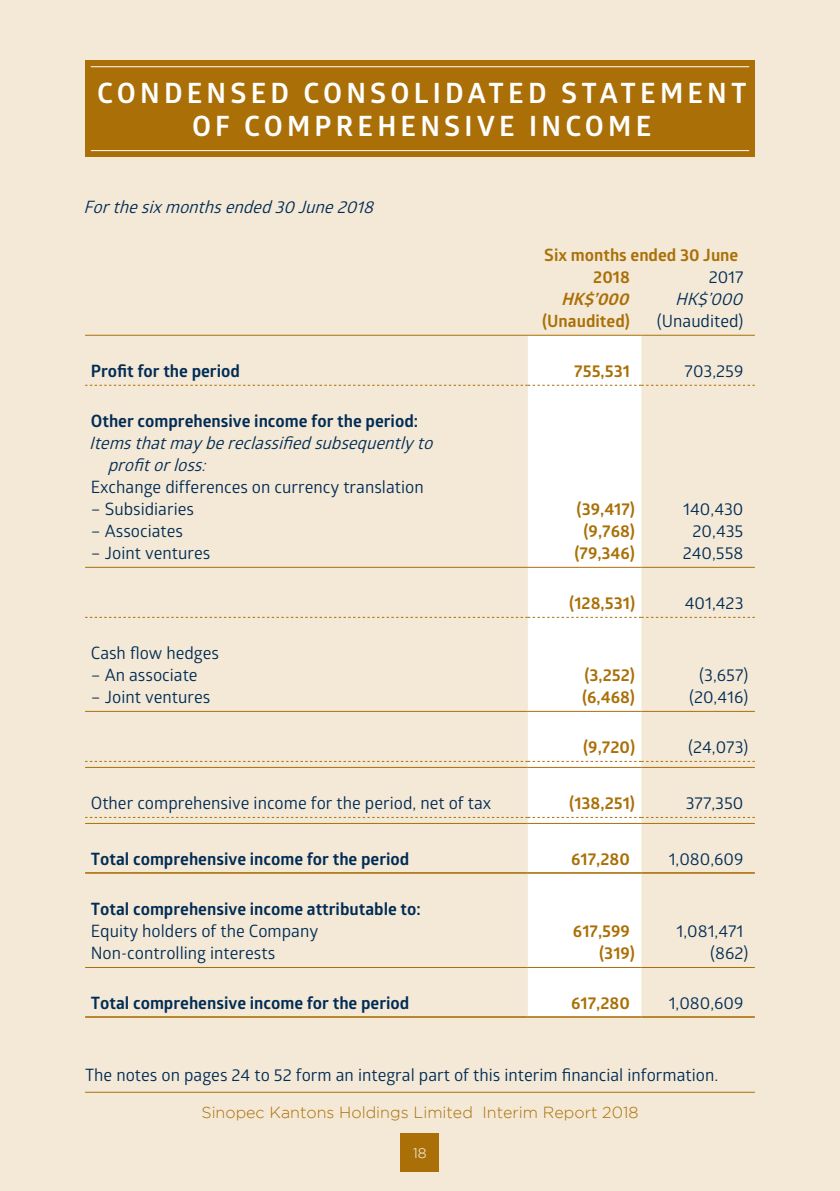
<style>
.page{position:relative;width:840px;height:1191px;background:#fff}
.page>*{position:absolute;margin:0;border:0;box-sizing:border-box;transform-origin:0 0}
.t1{font:700 28px "Glober";letter-spacing:.135em;color:#fff}
.t2{font:17px "Glober";color:#002c55}
.t3{font:700 17px "Glober";color:#002c55}
.t4{font:700 17px/22px "Glober";color:#aa7007}
.t5{font:italic 17px/22px "Glober";color:#002c55}
.t6{font:italic 700 17px "Glober";color:#aa7007}
.t7{font:300 16px "Gotham";color:#aa7007}
.t8{font:300 14px "Gotham";color:#fff}
</style>
<div class="page">
<div style="left:0;top:0;width:839px;height:1191px;background:#f4e8d6"></div>
<div style="left:85px;top:60px;width:669px;height:96px;background:#aa7007"></div>
<hr style="left:91px;top:66px;width:657px;height:1px;background:#fff">
<hr style="left:91px;top:150px;width:657px;height:1px;background:#fff">
<hr style="left:85px;top:1092px;width:669px;height:1px;background:#aa7007">
<div style="left:400px;top:1133px;width:39px;height:39px;background:#aa7007"></div>
<svg style="left:527px;top:336px;width:114px;height:680px;fill:#fff"></svg>
<hr style="left:85px;top:335px;width:442px;height:1px;background:#aa7007">
<hr style="left:527px;top:335px;width:114px;height:1px;background:#aa7007">
<hr style="left:641px;top:335px;width:113px;height:1px;background:#aa7007">
<svg style="left:85px;top:385px;width:669px;height:1px"></svg>
<hr style="left:85px;top:567px;width:442px;height:1px;background:#aa7007">
<hr style="left:527px;top:567px;width:114px;height:1px;background:#aa7007">
<hr style="left:641px;top:567px;width:113px;height:1px;background:#aa7007">
<svg style="left:85px;top:617px;width:669px;height:1px"></svg>
<hr style="left:85px;top:711px;width:442px;height:1px;background:#aa7007">
<hr style="left:527px;top:711px;width:114px;height:1px;background:#aa7007">
<hr style="left:641px;top:711px;width:113px;height:1px;background:#aa7007">
<svg style="left:85px;top:761px;width:669px;height:1px"></svg>
<hr style="left:85px;top:767px;width:442px;height:1px;background:#aa7007">
<hr style="left:527px;top:767px;width:114px;height:1px;background:#aa7007">
<hr style="left:641px;top:767px;width:113px;height:1px;background:#aa7007">
<svg style="left:85px;top:817px;width:669px;height:1px"></svg>
<hr style="left:85px;top:823px;width:442px;height:1px;background:#aa7007">
<hr style="left:527px;top:823px;width:114px;height:1px;background:#aa7007">
<hr style="left:641px;top:823px;width:113px;height:1px;background:#aa7007">
<hr style="left:85px;top:872px;width:442px;height:1px;background:#aa7007">
<hr style="left:527px;top:872px;width:114px;height:1px;background:#aa7007">
<hr style="left:641px;top:872px;width:113px;height:1px;background:#aa7007">
<hr style="left:85px;top:967px;width:442px;height:1px;background:#aa7007">
<hr style="left:527px;top:967px;width:114px;height:1px;background:#aa7007">
<hr style="left:641px;top:967px;width:113px;height:1px;background:#aa7007">
<hr style="left:85px;top:1016px;width:442px;height:1px;background:#aa7007">
<hr style="left:527px;top:1016px;width:114px;height:1px;background:#aa7007">
<hr style="left:641px;top:1016px;width:113px;height:1px;background:#aa7007">
<h1 class="t1" style="left:97px;top:73px;width:42px">Condensed</h1>
<h1 class="t1" style="left:303px;top:73px;width:41px">Consolidated</h1>
<h1 class="t1" style="left:560px;top:73px;width:42px">Statement</h1>
<h1 class="t1" style="left:192px;top:107px;width:94px">of Comprehensive</h1>
<h1 class="t1" style="left:529px;top:107px;width:35px">Income</h1>
<p class="t5" style="left:83px;top:195px;width:297px">Forthesixmonthsended30June2018</p>
<p class="t4" style="left:593px;top:244px;width:146px;text-indent:-49px">Six months ended 30 June<br>2018</p>
<p class="t2" style="left:708px;top:265px;width:36px">2017</p>
<p class="t6" style="left:561px;top:287px;width:75px">HK$’000</p>
<p class="t5" style="left:674px;top:287px;width:74px">HK$’000</p>
<p class="t4" style="left:541px;top:310px;width:89px">(Unaudited)</p>
<p class="t2" style="left:656px;top:309px;width:88px">(Unaudited)</p>
<p class="t3" style="left:91px;top:359px;width:151px">Profit for the period</p>
<p class="t4" style="left:574px;top:360px;width:57px">755,531</p>
<p class="t2" style="left:684px;top:359px;width:60px">703,259</p>
<p class="t3" style="left:91px;top:409px;width:328px">Other comprehensive income for the period:</p>
<p class="t5" style="left:108px;top:431px;width:332px;text-indent:-19px">Itemsthatmaybereclassifiedsubsequentlyto profitorloss:</p>
<p class="t2" style="left:91px;top:475px;width:334px">Exchange differences on currency translation</p>
<p class="t2" style="left:91px;top:497px;width:105px">– Subsidiaries</p>
<p class="t4" style="left:576px;top:498px;width:60px">(39,417)</p>
<p class="t2" style="left:683px;top:497px;width:62px">140,430</p>
<p class="t2" style="left:91px;top:519px;width:94px">– Associates</p>
<p class="t4" style="left:583px;top:520px;width:53px">(9,768)</p>
<p class="t2" style="left:692px;top:519px;width:52px">20,435</p>
<p class="t2" style="left:91px;top:541px;width:121px">– Joint ventures</p>
<p class="t4" style="left:574px;top:542px;width:62px">(79,346)</p>
<p class="t2" style="left:682px;top:541px;width:62px">240,558</p>
<p class="t4" style="left:569px;top:592px;width:67px">(128,531)</p>
<p class="t2" style="left:684px;top:591px;width:60px">401,423</p>
<p class="t2" style="left:91px;top:641px;width:130px">Cash flow hedges</p>
<p class="t2" style="left:91px;top:663px;width:108px">– An associate</p>
<p class="t4" style="left:584px;top:664px;width:52px">(3,252)</p>
<p class="t2" style="left:698px;top:663px;width:51px">(3,657)</p>
<p class="t2" style="left:91px;top:685px;width:121px">– Joint ventures</p>
<p class="t4" style="left:581px;top:686px;width:55px">(6,468)</p>
<p class="t2" style="left:688px;top:685px;width:61px">(20,416)</p>
<p class="t4" style="left:582px;top:736px;width:53px">(9,720)</p>
<p class="t2" style="left:687px;top:735px;width:62px">(24,073)</p>
<p class="t2" style="left:91px;top:791px;width:402px">Other comprehensive income for the period, net of tax</p>
<p class="t4" style="left:569px;top:792px;width:67px">(138,251)</p>
<p class="t2" style="left:685px;top:791px;width:59px">377,350</p>
<p class="t3" style="left:91px;top:847px;width:320px">Total comprehensive income for the period</p>
<p class="t4" style="left:571px;top:848px;width:60px">617,280</p>
<p class="t2" style="left:668px;top:847px;width:76px">1,080,609</p>
<p class="t3" style="left:91px;top:897px;width:331px">Total comprehensive income attributable to:</p>
<p class="t2" style="left:91px;top:919px;width:229px">Equity holders of the Company</p>
<p class="t4" style="left:572px;top:920px;width:58px">617,599</p>
<p class="t2" style="left:676px;top:919px;width:68px">1,081,471</p>
<p class="t2" style="left:91px;top:941px;width:186px">Non-controlling interests</p>
<p class="t4" style="left:598px;top:942px;width:37px">(319)</p>
<p class="t2" style="left:709px;top:941px;width:40px">(862)</p>
<p class="t3" style="left:91px;top:991px;width:320px">Total comprehensive income for the period</p>
<p class="t4" style="left:571px;top:992px;width:60px">617,280</p>
<p class="t2" style="left:668px;top:991px;width:76px">1,080,609</p>
<p class="t2" style="left:85px;top:1063px;width:634px">The notes on pages 24 to 52 form an integral part of this interim financial information.</p>
<p class="t7" style="left:201px;top:1103px;width:438px">Sinopec Kantons Holdings Limited Interim Report 2018</p>
<p class="t8" style="left:413px;top:1145px;width:15px">18</p>
</div>
